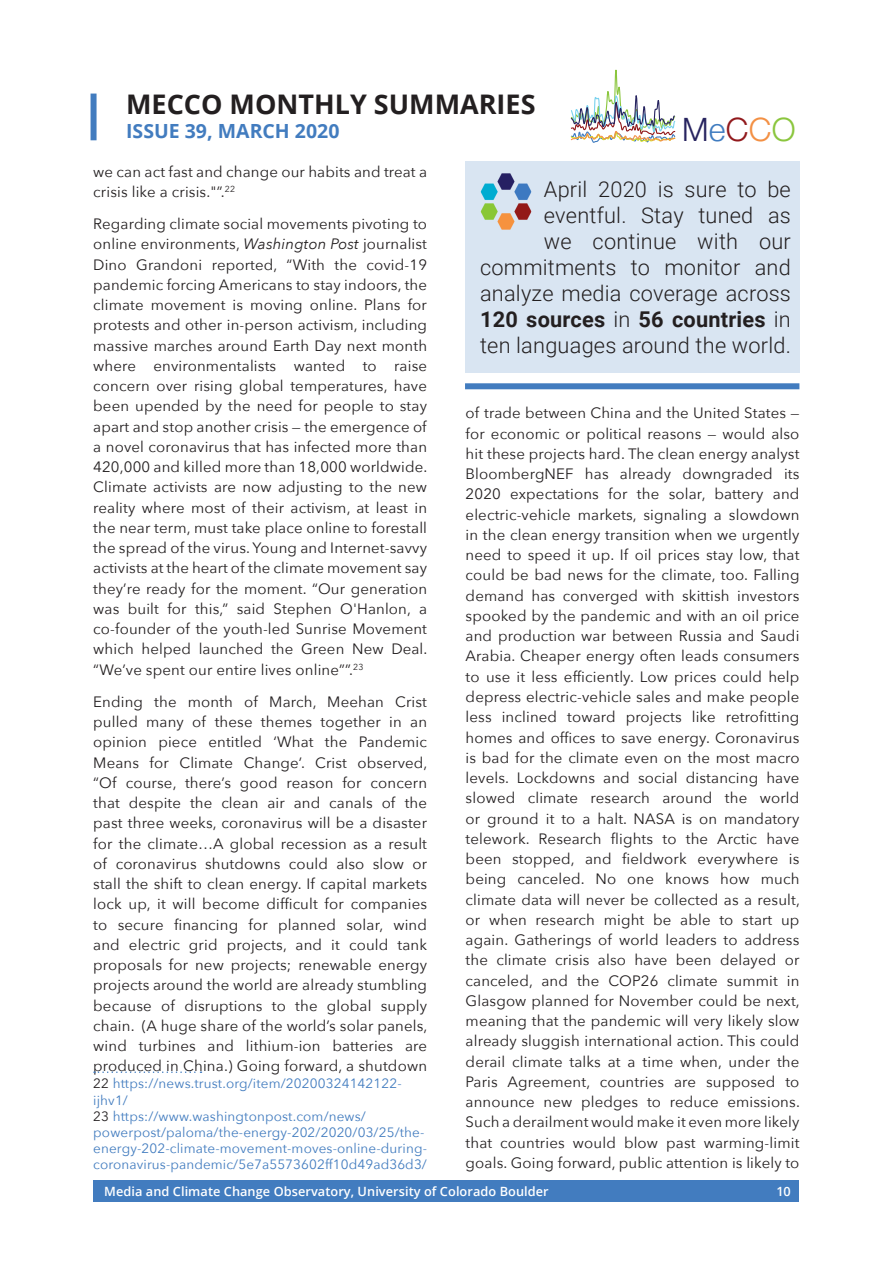
<style>
.page{position:relative;width:893px;height:1263px;background:#fff}
.page>*{position:absolute;margin:0;border:0;box-sizing:border-box;transform-origin:0 0}
.t1{font:300 32.1px "Helvetica Neue";letter-spacing:.01em;color:#27235f}
.Page_Header_-_Black{font:700 27px "Open Sans";color:#231f20}
.Pull_Quote_Text{font:300 21.75px/26.1px "Roboto";letter-spacing:.01em;color:#231f20;text-align:right}
.Blue_Text_-_Align_Le{font:700 19.5px "Open Sans";color:#427cbf}
.Page_Body_Text_-_Bla{font:15px/20.2px "Avenir Next";letter-spacing:.01em;color:#231f20;text-align:justify}
.t2{font:13.5px/16.2px "Avenir Next";letter-spacing:.01em;color:#427cbf}
.t3{font:600 12.75px "Open Sans";letter-spacing:.005em;color:#fff}
.s1{font-style:italic}
.s2{color:#231f20}
.s3{color:#407cc0}
.s4{color:#91191c}
.s5{color:#f39044}
.s6{color:#8bc63e}
.s7{font-weight:700}
</style>
<div class="page">
<div style="left:91px;top:94px;width:6px;height:46px;background:#427cbf"></div>
<img style="left:570px;top:69px;width:106px;height:74px">
<div style="left:465px;top:383px;width:334px;height:6px;background:#427cbf"></div>
<div style="left:465px;top:161px;width:334px;height:212px;background:#d9e5f2"></div>
<img style="left:480px;top:174px;width:52px;height:56px">
<div style="left:94px;top:1180px;width:705px;height:21px;background:#427cbf"></div>
<svg style="left:94px;top:1071px;width:107px;height:2px"></svg>
<p class="Page_Header_-_Black" style="left:126px;top:85px;width:411px">MECCO MONTHLY SUMMARIES</p>
<p class="Blue_Text_-_Align_Le" style="left:126px;top:117px;width:215px">ISSUE 39, MARCH 2020</p>
<p class="Page_Body_Text_-_Bla" style="left:93px;top:160px;width:335px">we can act fast and change our habits and treat a crisis like a crisis."”.<sup>22</sup></p>
<p class="Page_Body_Text_-_Bla" style="left:93px;top:213px;width:336px">Regarding climate social movements pivoting to online environments, <span class="s1">Washington Post</span> journalist Dino Grandoni reported, “With the covid-19 pandemic forcing Americans to stay indoors, the climate movement is moving online. Plans for protests and other in-person activism, including massive marches around Earth Day next month where environmentalists wanted to raise concern over rising global temperatures, have been upended by the need for people to stay apart and stop another crisis — the emergence of a novel coronavirus that has infected more than 420,000 and killed more than 18,000 worldwide.<br>Climate activists are now adjusting to the new reality where most of their activism, at least in the near term, must take place online to forestall the spread of the virus. Young and Internet-savvy activists at the heart of the climate movement say they’re ready for the moment. “Our generation was built for this,” said Stephen O'Hanlon, a co-founder of the youth-led Sunrise Movement which helped launched the Green New Deal. “We’ve spent our entire lives online””.<sup>23</sup></p>
<p class="Page_Body_Text_-_Bla" style="left:93px;top:691px;width:336px">Ending the month of March, Meehan Crist pulled many of these themes together in an opinion piece entitled ‘What the Pandemic Means for Climate Change’. Crist observed, “Of course, there’s good reason for concern that despite the clean air and canals of the past three weeks, coronavirus will be a disaster for the climate…A global recession as a result of coronavirus shutdowns could also slow or stall the shift to clean energy. If capital markets lock up, it will become difficult for companies to secure financing for planned solar, wind and electric grid projects, and it could tank proposals for new projects; renewable energy projects around the world are already stumbling because of disruptions to the global supply chain. (A huge share of the world’s solar panels, wind turbines and lithium-ion batteries are produced in China.) Going forward, a shutdown</p>
<p class="t2" style="left:93px;top:1075px;width:310px"><span class="s2">22</span> https://news.trust.org/item/20200324142122- ijhv1/</p>
<p class="t2" style="left:93px;top:1107px;width:335px"><span class="s2">23</span> https://www.washingtonpost.com/news/ powerpost/paloma/the-energy-202/2020/03/25/the&shy;energy-202-climate-movement-moves-online-during&shy;coronavirus-pandemic/5e7a5573602ff10d49ad36d3/</p>
<p class="t1" style="left:682px;top:104px;width:115px">M<span class="s3">e</span><span class="s4">C</span><span class="s5">C</span><span class="s6">O</span></p>
<p class="Pull_Quote_Text" style="left:480px;top:175px;width:312px">April 2020 is sure to be eventful. Stay tuned as<br>we continue with our commitments to monitor and analyze media coverage across<br><span class="s7">120 sources</span> in <span class="s7">56 countries</span> in ten languages around the world.</p>
<p class="Page_Body_Text_-_Bla" style="left:466px;top:402px;width:336px">of trade between China and the United States — for economic or political reasons — would also hit these projects hard. The clean energy analyst BloombergNEF has already downgraded its 2020 expectations for the solar, battery and electric-vehicle markets, signaling a slowdown in the clean energy transition when we urgently need to speed it up. If oil prices stay low, that could be bad news for the climate, too. Falling demand has converged with skittish investors spooked by the pandemic and with an oil price and production war between Russia and Saudi Arabia. Cheaper energy often leads consumers to use it less efficiently. Low prices could help depress electric-vehicle sales and make people less inclined toward projects like retrofitting homes and offices to save energy. Coronavirus is bad for the climate even on the most macro levels. Lockdowns and social distancing have slowed climate research around the world or ground it to a halt. NASA is on mandatory telework. Research flights to the Arctic have been stopped, and fieldwork everywhere is being canceled. No one knows how much climate data will never be collected as a result, or when research might be able to start up again. Gatherings of world leaders to address the climate crisis also have been delayed or canceled, and the COP26 climate summit in Glasgow planned for November could be next, meaning that the pandemic will very likely slow already sluggish international action. This could derail climate talks at a time when, under the Paris Agreement, countries are supposed to announce new pledges to reduce emissions.<br>Such a derailment would make it even more likely that countries would blow past warming-limit goals. Going forward, public attention is likely to</p>
<p class="t3" style="left:104px;top:1182px;width:446px">Media and Climate Change Observatory, University of Colorado Boulder</p>
<p class="t3" style="left:776px;top:1182px;width:16px">10</p>
</div>
